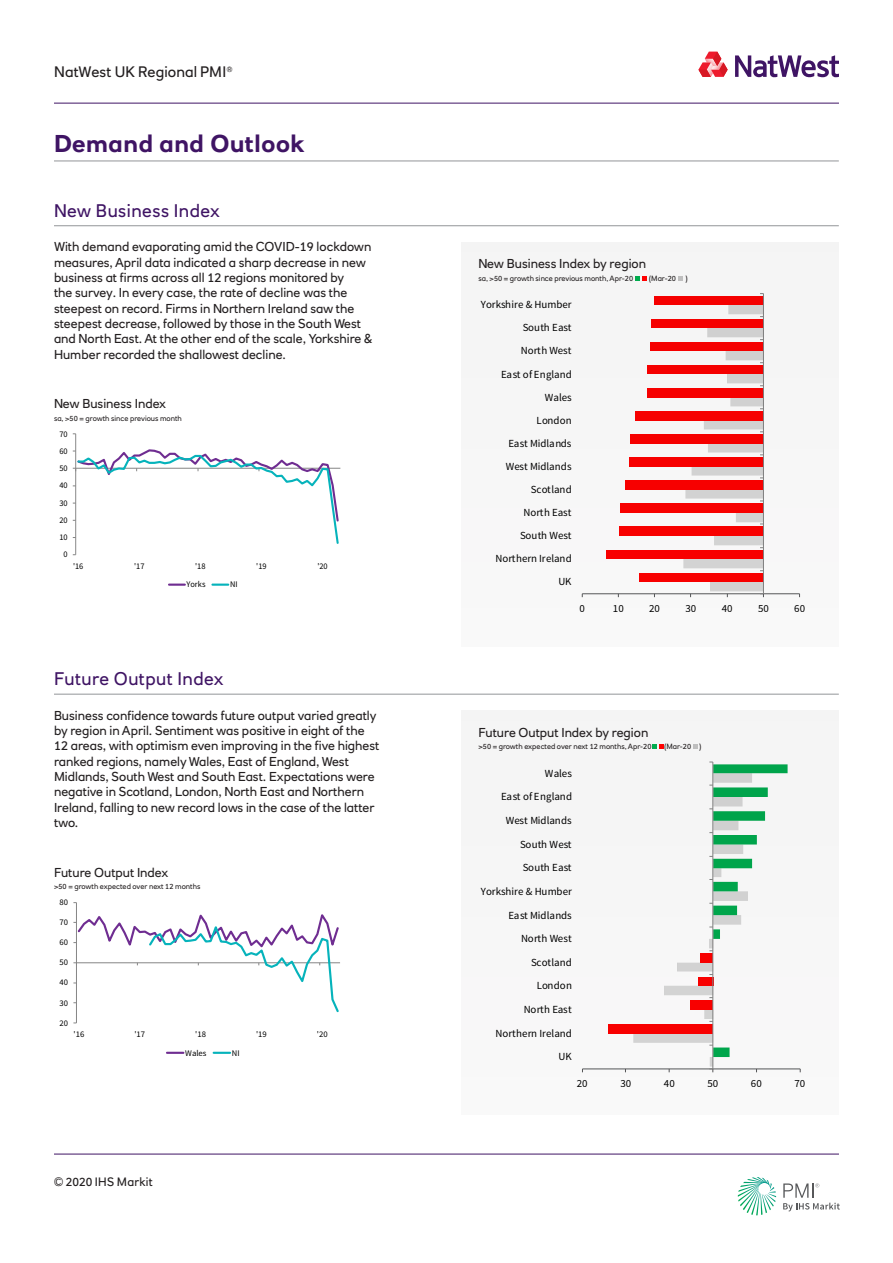
<style>
.page{position:relative;width:893px;height:1263px;background:#fff}
.page>*{position:absolute;margin:0;border:0;box-sizing:border-box;transform-origin:0 0}
.Section_header_large{font:700 24px "RN House Sans";letter-spacing:.025em;color:#3f1464}
.Section_header{font:18px "RN House Sans";letter-spacing:.025em;color:#3f1464}
.t1{font:15px "RN House Sans";letter-spacing:.005em;color:#231f20}
.Body_copy_main{font:12.75px/15.3px "RN House Sans";color:#231f20}
.Chart_title{font:12.75px "RN House Sans";color:#231f20}
.t2{font:12px "RN House Sans";letter-spacing:.015em;color:#231f20}
.t3{font:10.8px "Source Sans Pro";letter-spacing:.005em;color:#000}
.t4{font:8.55px "Source Sans Pro";letter-spacing:.005em;color:#000}
.Axis_title{font:7.5px "RN House Sans";color:#231f20}
</style>
<div class="page">
<hr style="left:54px;top:103px;width:785px;height:1px;background:#3f1464">
<svg style="left:738px;top:1177px;width:38px;height:38px"></svg>
<svg style="left:783px;top:1183px;width:57px;height:28px"></svg>
<hr style="left:54px;top:1154px;width:785px;height:1px;background:#3f1464">
<svg style="left:735px;top:55px;width:104px;height:22px"></svg>
<svg style="left:698px;top:52px;width:30px;height:25px"></svg>
<hr style="left:54px;top:161px;width:785px;height:1px;background:#939598">
<div style="left:461px;top:242px;width:378px;height:404px;background:#f6f6f6"></div>
<div style="left:639px;top:573px;width:125px;height:9px;background:#f80000"></div>
<div style="left:606px;top:550px;width:158px;height:9px;background:#f80000"></div>
<div style="left:619px;top:526px;width:145px;height:10px;background:#f80000"></div>
<div style="left:621px;top:503px;width:143px;height:10px;background:#f70000"></div>
<div style="left:625px;top:480px;width:139px;height:10px;background:#f70000"></div>
<div style="left:630px;top:457px;width:134px;height:10px;background:#f70000"></div>
<div style="left:630px;top:434px;width:134px;height:10px;background:#f60000"></div>
<div style="left:636px;top:411px;width:128px;height:10px;background:#f60000"></div>
<div style="left:647px;top:388px;width:117px;height:10px;background:#f60000"></div>
<div style="left:647px;top:365px;width:117px;height:9px;background:#f50000"></div>
<div style="left:650px;top:342px;width:114px;height:9px;background:#f50000"></div>
<div style="left:651px;top:319px;width:113px;height:9px;background:#f50000"></div>
<div style="left:654px;top:296px;width:110px;height:9px;background:#f50000"></div>
<hr style="left:582px;top:593px;width:217px;height:1px;background:#58595b">
<hr style="left:763px;top:294px;width:1px;height:300px;background:#868686">
<svg style="left:683px;top:305px;width:81px;height:292px"></svg>
<hr style="left:54px;top:225px;width:785px;height:1px;background:#939598">
<hr style="left:75px;top:434px;width:1px;height:121px;background:#868686">
<svg style="left:73px;top:447px;width:267px;height:98px"></svg>
<svg style="left:169px;top:584px;width:16px;height:2px"></svg>
<svg style="left:212px;top:584px;width:16px;height:2px"></svg>
<svg style="left:635px;top:276px;width:11px;height:5px"></svg>
<svg style="left:678px;top:276px;width:4px;height:5px"></svg>
<div style="left:461px;top:710px;width:378px;height:405px;background:#f6f6f6"></div>
<div style="left:609px;top:1024px;width:104px;height:9px;background:#f80000"></div>
<hr style="left:582px;top:1068px;width:218px;height:1px;background:#58595b">
<svg style="left:633px;top:762px;width:155px;height:310px"></svg>
<hr style="left:54px;top:694px;width:785px;height:1px;background:#939598">
<hr style="left:76px;top:903px;width:1px;height:120px;background:#868686">
<svg style="left:73px;top:914px;width:267px;height:99px"></svg>
<svg style="left:167px;top:1052px;width:16px;height:2px"></svg>
<svg style="left:214px;top:1052px;width:16px;height:2px"></svg>
<svg style="left:653px;top:744px;width:11px;height:5px"></svg>
<svg style="left:693px;top:745px;width:4px;height:4px"></svg>
<p class="t1" style="left:54px;top:63px;width:180px">NatWest UK Regional PMI<sup>®</sup></p>
<p class="Section_header_large" style="left:54px;top:129px;width:252px">Demand and Outlook</p>
<p class="Section_header" style="left:54px;top:200px;width:167px">New Business Index</p>
<p class="Body_copy_main" style="left:54px;top:239px;width:320px">With demand evaporating amid the COVID-19 lockdown measures, April data indicated a sharp decrease in new business at firms across all 12 regions monitored by<br>the survey. In every case, the rate of decline was the steepest on record. Firms in Northern Ireland saw the steepest decrease, followed by those in the South West and North East. At the other end of the scale, Yorkshire &amp; Humber recorded the shallowest decline.</p>
<p class="Chart_title" style="left:54px;top:396px;width:114px">New Business Index</p>
<p class="Axis_title" style="left:54px;top:413px;width:129px">sa, &gt;50 = growth since previous month</p>
<p class="t4" style="left:59px;top:428px;width:10px">70</p>
<p class="t4" style="left:59px;top:446px;width:10px">60</p>
<p class="t4" style="left:59px;top:463px;width:10px">50</p>
<p class="t4" style="left:59px;top:480px;width:10px">40</p>
<p class="t4" style="left:59px;top:497px;width:10px">30</p>
<p class="t4" style="left:59px;top:515px;width:10px">20</p>
<p class="t4" style="left:59px;top:532px;width:10px">10</p>
<p class="t4" style="left:64px;top:549px;width:6px">0</p>
<p class="t4" style="left:73px;top:561px;width:12px">'16</p>
<p class="t4" style="left:134px;top:561px;width:12px">'17</p>
<p class="t4" style="left:195px;top:561px;width:12px">'18</p>
<p class="t4" style="left:256px;top:561px;width:12px">'19</p>
<p class="t4" style="left:317px;top:561px;width:12px">'20</p>
<p class="t4" style="left:187px;top:579px;width:20px">Yorks</p>
<p class="t4" style="left:230px;top:579px;width:9px">NI</p>
<p class="Section_header" style="left:54px;top:668px;width:171px">Future Output Index</p>
<p class="Body_copy_main" style="left:54px;top:708px;width:327px">Business confidence towards future output varied greatly by region in April. Sentiment was positive in eight of the 12 areas, with optimism even improving in the five highest ranked regions, namely Wales, East of England, West Midlands, South West and South East. Expectations were negative in Scotland, London, North East and Northern Ireland, falling to new record lows in the case of the latter two.</p>
<p class="Chart_title" style="left:54px;top:864px;width:116px">Future Output Index</p>
<p class="Axis_title" style="left:54px;top:882px;width:148px">&gt;50 = growth expected over next 12 months</p>
<p class="t4" style="left:60px;top:897px;width:10px">80</p>
<p class="t4" style="left:60px;top:917px;width:10px">70</p>
<p class="t4" style="left:60px;top:937px;width:10px">60</p>
<p class="t4" style="left:60px;top:957px;width:10px">50</p>
<p class="t4" style="left:60px;top:977px;width:10px">40</p>
<p class="t4" style="left:60px;top:997px;width:10px">30</p>
<p class="t4" style="left:60px;top:1017px;width:10px">20</p>
<p class="t4" style="left:74px;top:1029px;width:12px">'16</p>
<p class="t4" style="left:134px;top:1029px;width:12px">'17</p>
<p class="t4" style="left:195px;top:1029px;width:12px">'18</p>
<p class="t4" style="left:256px;top:1029px;width:12px">'19</p>
<p class="t4" style="left:317px;top:1029px;width:12px">'20</p>
<p class="t4" style="left:185px;top:1047px;width:23px">Wales</p>
<p class="t4" style="left:232px;top:1047px;width:9px">NI</p>
<p class="t2" style="left:54px;top:1174px;width:100px">© 2020 IHS Markit</p>
<p class="Chart_title" style="left:478px;top:256px;width:169px">New Business Index by region</p>
<p class="Axis_title" style="left:478px;top:274px;width:156px">sa, &gt;50 = growth since previous month, Apr-20</p>
<p class="Axis_title" style="left:649px;top:274px;width:29px">(Mar-20</p>
<p class="Axis_title" style="left:685px;top:274px;width:4px">)</p>
<p class="t3" style="left:481px;top:298px;width:92px">Yorkshire &amp; Humber</p>
<p class="t3" style="left:523px;top:321px;width:50px">South East</p>
<p class="t3" style="left:521px;top:344px;width:52px">North West</p>
<p class="t3" style="left:501px;top:367px;width:72px">East of England</p>
<p class="t3" style="left:545px;top:390px;width:29px">Wales</p>
<p class="t3" style="left:537px;top:413px;width:37px">London</p>
<p class="t3" style="left:508px;top:436px;width:65px">East Midlands</p>
<p class="t3" style="left:506px;top:460px;width:67px">West Midlands</p>
<p class="t3" style="left:531px;top:483px;width:42px">Scotland</p>
<p class="t3" style="left:524px;top:506px;width:49px">North East</p>
<p class="t3" style="left:520px;top:529px;width:53px">South West</p>
<p class="t3" style="left:496px;top:552px;width:78px">Northern Ireland</p>
<p class="t3" style="left:558px;top:575px;width:15px">UK</p>
<p class="t3" style="left:579px;top:601px;width:7px">0</p>
<p class="t3" style="left:613px;top:601px;width:12px">10</p>
<p class="t3" style="left:649px;top:601px;width:12px">20</p>
<p class="t3" style="left:685px;top:601px;width:12px">30</p>
<p class="t3" style="left:722px;top:601px;width:12px">40</p>
<p class="t3" style="left:758px;top:601px;width:12px">50</p>
<p class="t3" style="left:794px;top:601px;width:12px">60</p>
<p class="Chart_title" style="left:478px;top:724px;width:171px">Future Output Index by region</p>
<p class="Axis_title" style="left:478px;top:742px;width:175px">&gt;50 = growth expected over next 12 months, Apr-20</p>
<p class="Axis_title" style="left:664px;top:742px;width:39px">(Mar-20 )</p>
<p class="t3" style="left:545px;top:766px;width:29px">Wales</p>
<p class="t3" style="left:501px;top:790px;width:72px">East of England</p>
<p class="t3" style="left:506px;top:814px;width:67px">West Midlands</p>
<p class="t3" style="left:520px;top:837px;width:53px">South West</p>
<p class="t3" style="left:523px;top:861px;width:50px">South East</p>
<p class="t3" style="left:481px;top:885px;width:93px">Yorkshire &amp; Humber</p>
<p class="t3" style="left:508px;top:908px;width:65px">East Midlands</p>
<p class="t3" style="left:521px;top:932px;width:52px">North West</p>
<p class="t3" style="left:531px;top:955px;width:42px">Scotland</p>
<p class="t3" style="left:537px;top:979px;width:37px">London</p>
<p class="t3" style="left:524px;top:1003px;width:50px">North East</p>
<p class="t3" style="left:496px;top:1026px;width:78px">Northern Ireland</p>
<p class="t3" style="left:559px;top:1050px;width:15px">UK</p>
<p class="t3" style="left:577px;top:1076px;width:12px">20</p>
<p class="t3" style="left:620px;top:1076px;width:12px">30</p>
<p class="t3" style="left:664px;top:1076px;width:12px">40</p>
<p class="t3" style="left:707px;top:1076px;width:12px">50</p>
<p class="t3" style="left:751px;top:1076px;width:12px">60</p>
<p class="t3" style="left:794px;top:1076px;width:12px">70</p>
</div>
